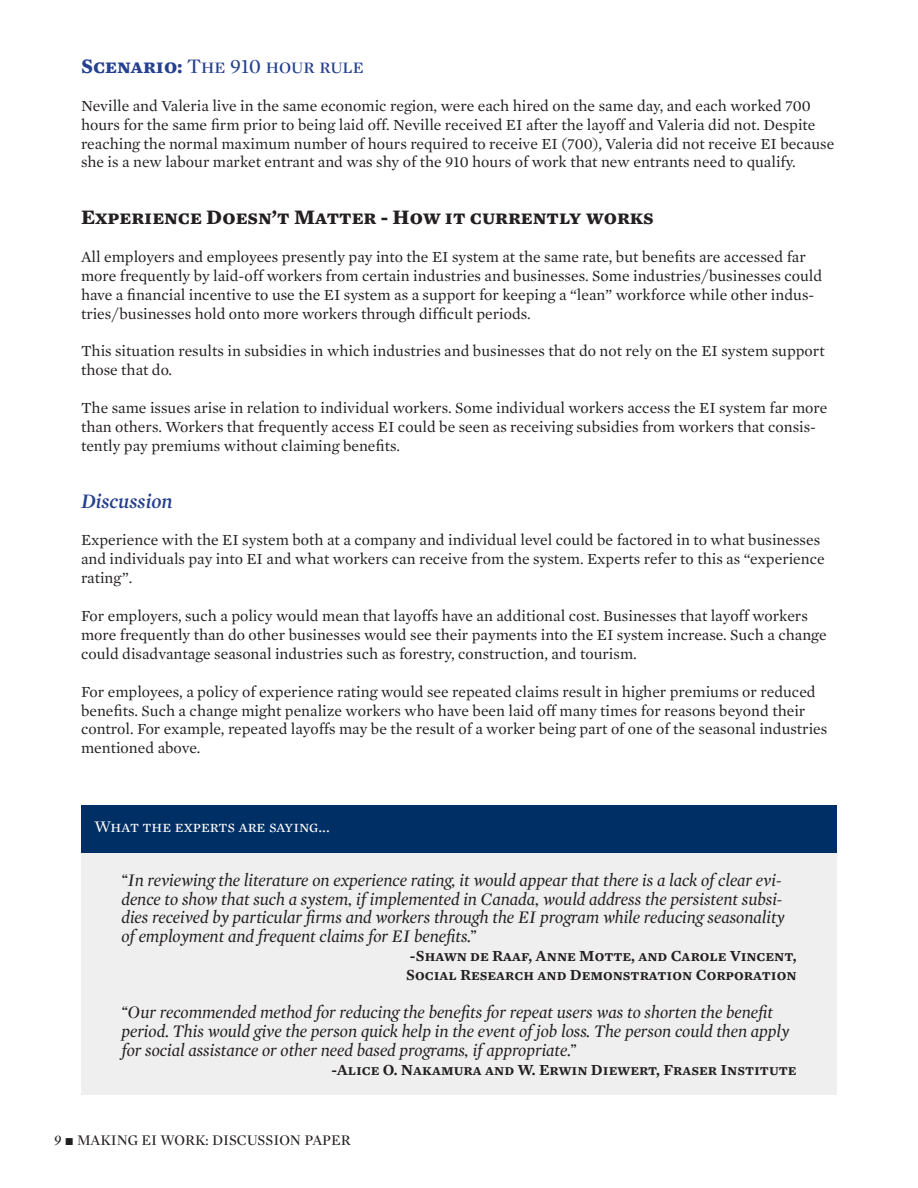
<style>
.page{position:relative;width:918px;height:1188px;background:#fff}
.page>*{position:absolute;margin:0;border:0;box-sizing:border-box;transform-origin:0 0}
.t1{font:21px "Mercury Text G1 Bold SC";color:#231f20}
.t2{font:21px "Mercury Display Roman SC";color:#25408f}
.t3{font:italic 600 21px "Mercury Display";color:#25408f}
.t4{font:italic 18px/18.9px "Mercury Display";color:#231f20}
.t5{font:16.5px "Mercury Text G1 Roman SC";color:#fff}
.t6{font:15.75px/18.9px "Mercury Text G1 Roman";color:#231f20}
.t7{font:15.75px/18.9px "Mercury Text G1 Semibold SC";color:#231f20}
.t8{font:15px "Mercury Display Roman SC";color:#231f20}
.s1{font-family:"Mercury Text G1 Bold SC"}
.s2{font-family:"Mercury Display";font-style:italic}
.s3{font-family:"Arial"}
</style>
<div class="page">
<div style="left:81px;top:853px;width:756px;height:242px;background:#efeff0"></div>
<div style="left:81px;top:806px;width:756px;height:47px;background:#002f65"></div>
<h1 class="t2" style="left:81px;top:54px;width:284px"><span class="s1">Scenario:</span> The 910 hour rule</h1>
<p class="t6" style="left:81px;top:96px;width:755px">Neville and Valeria live in the same economic region, were each hired on the same day, and each worked 700 hours for the same firm prior to being laid off. Neville received EI after the layoff and Valeria did not. Despite reaching the normal maximum number of hours required to receive EI (700), Valeria did not receive EI because she is a new labour market entrant and was shy of the 910 hours of work that new entrants need to qualify.</p>
<h1 class="t1" style="left:81px;top:204px;width:574px">Experience Doesn’t Matter - How it currently works</h1>
<p class="t6" style="left:81px;top:247px;width:743px">All employers and employees presently pay into the EI system at the same rate, but benefits are accessed far more frequently by laid-off workers from certain industries and businesses. Some industries/businesses could have a financial incentive to use the EI system as a support for keeping a “lean” workforce while other indus&shy;tries/businesses hold onto more workers through difficult periods.</p>
<p class="t6" style="left:81px;top:342px;width:745px">This situation results in subsidies in which industries and businesses that do not rely on the EI system support those that do.</p>
<p class="t6" style="left:81px;top:398px;width:748px">The same issues arise in relation to individual workers. Some individual workers access the EI system far more than others. Workers that frequently access EI could be seen as receiving subsidies from workers that consis&shy;tently pay premiums without claiming benefits.</p>
<h1 class="t3" style="left:81px;top:488px;width:93px">Discussion</h1>
<p class="t6" style="left:81px;top:531px;width:745px">Experience with the EI system both at a company and individual level could be factored in to what businesses and individuals pay into EI and what workers can receive from the system. Experts refer to this as “experience rating”.</p>
<p class="t6" style="left:81px;top:606px;width:747px">For employers, such a policy would mean that layoffs have an additional cost. Businesses that layoff workers more frequently than do other businesses would see their payments into the EI system increase. Such a change could disadvantage seasonal industries such as forestry, construction, and tourism.</p>
<p class="t6" style="left:81px;top:682px;width:748px">For employees, a policy of experience rating would see repeated claims result in higher premiums or reduced benefits. Such a change might penalize workers who have been laid off many times for reasons beyond their control. For example, repeated layoffs may be the result of a worker being part of one of the seasonal industries mentioned above.</p>
<p class="t5" style="left:94px;top:817px;width:237px">What the experts are saying...</p>
<p class="t4" style="left:122px;top:870px;width:665px">“In reviewing the literature on experience rating, it would appear that there is a lack of clear evi&shy;dence to show that such a system, if implemented in Canada, would address the persistent subsi&shy;dies received by particular firms and workers through the EI program while reducing seasonality of employment and frequent claims for EI benefits.”</p>
<p class="t7" style="left:406px;top:946px;width:392px">-Shawn de Raaf, Anne Motte, and Carole Vincent,<br>Social Research and Demonstration Corporation</p>
<p class="t4" style="left:122px;top:1003px;width:669px">“Our recommended method for reducing the benefits for repeat users was to shorten the benefit period. This would give the person quick help in the event of job loss. The person could then apply for social assistance or other need based programs, if appropriate.”</p>
<p class="t7" style="left:331px;top:1060px;width:467px">-Alice O. Nakamura and W. Erwin Diewert, Fraser Institute</p>
<p class="t8" style="left:54px;top:1132px;width:298px"><span class="s2">9</span> <span class="s3">■</span> MAKING EI WORK: DISCUSSION PAPER</p>
</div>
